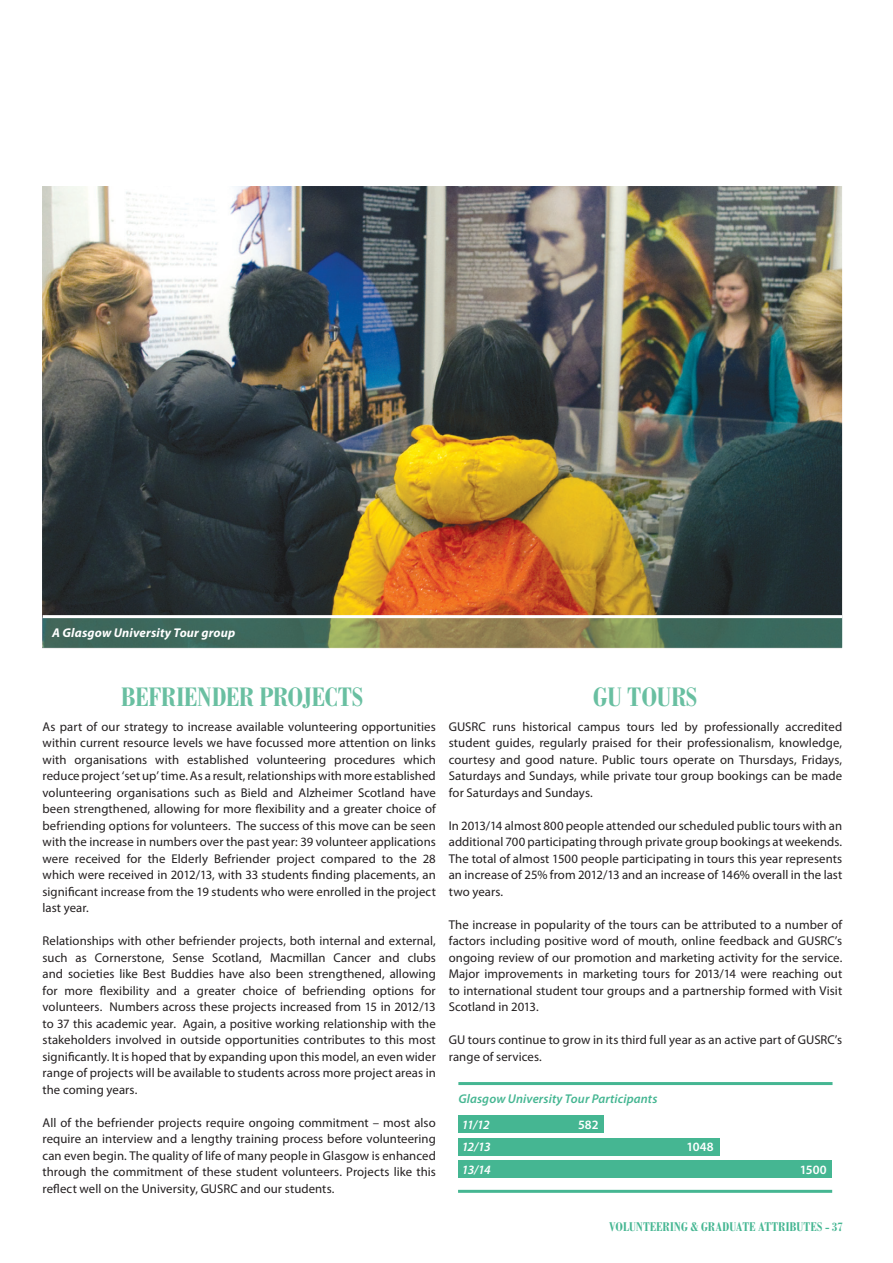
<style>
.page{position:relative;width:893px;height:1263px;background:#fff}
.page>*{position:absolute;margin:0;border:0;box-sizing:border-box;transform-origin:0 0}
.t1{font:700 condensed 28.5px "Bodoni Std";letter-spacing:.005em;color:#69bfa1}
.t2{font:700 condensed 13.5px "Bodoni Std";letter-spacing:.02em;color:#45b692}
.t3{font:12.75px/16.5px "Myriad Pro";letter-spacing:.005em;color:#231f20;text-align:justify}
.t4{font:italic 600 12.75px "Myriad Pro";letter-spacing:.01em;color:#45b692}
.t5{font:italic 700 12.75px "Myriad Pro";letter-spacing:.01em;color:#fff}
.t6{font:italic 600 12.75px/22.4px "Myriad Pro";letter-spacing:-.06em;color:#fff;text-align:justify}
.t7{font:600 12.75px "Myriad Pro";letter-spacing:.005em;color:#fff}
</style>
<div class="page">
<img style="left:42px;top:186px;width:800px;height:462px">
<hr style="left:458px;top:1190px;width:374px;height:3px;background:#45b692">
<hr style="left:458px;top:1082px;width:374px;height:3px;background:#45b692">
<div style="left:458px;top:1115px;width:145px;height:18px;background:#45b692"></div>
<div style="left:458px;top:1138px;width:261px;height:17px;background:#45b692"></div>
<div style="left:458px;top:1160px;width:374px;height:18px;background:#45b692"></div>
<img style="left:43px;top:618px;width:799px;height:30px">
<hr style="left:43px;top:615px;width:799px;height:3px;background:#fff">
<p class="t5" style="left:52px;top:625px;width:185px">A Glasgow University Tour group</p>
<h1 class="t1" style="left:121px;top:682px;width:243px">BEFRIENDER PROjECTS</h1>
<p class="t3" style="left:43px;top:718px;width:395px">As part of our strategy to increase available volunteering opportunities within current resource levels we have focussed more attention on links with organisations with established volunteering procedures which reduce project ‘set up’ time. As a result, relationships with more established volunteering organisations such as Bield and Alzheimer Scotland have been strengthened, allowing for more flexibility and a greater choice of befriending options for volunteers. The success of this move can be seen with the increase in numbers over the past year: 39 volunteer applications were received for the Elderly Befriender project compared to the 28 which were received in 2012/13, with 33 students finding placements, an significant increase from the 19 students who were enrolled in the project last year.</p>
<p class="t3" style="left:43px;top:932px;width:395px">Relationships with other befriender projects, both internal and external, such as Cornerstone, Sense Scotland, Macmillan Cancer and clubs and societies like Best Buddies have also been strengthened, allowing for more flexibility and a greater choice of befriending options for volunteers. Numbers across these projects increased from 15 in 2012/13 to 37 this academic year. Again, a positive working relationship with the stakeholders involved in outside opportunities contributes to this most significantly. It is hoped that by expanding upon this model, an even wider range of projects will be available to students across more project areas in the coming years.</p>
<p class="t3" style="left:43px;top:1114px;width:395px">All of the befriender projects require ongoing commitment – most also require an interview and a lengthy training process before volunteering can even begin. The quality of life of many people in Glasgow is enhanced through the commitment of these student volunteers. Projects like this reflect well on the University, GUSRC and our students.</p>
<h1 class="t1" style="left:593px;top:682px;width:106px">GU TOURS</h1>
<p class="t3" style="left:449px;top:718px;width:395px">GUSRC runs historical campus tours led by professionally accredited student guides, regularly praised for their professionalism, knowledge, courtesy and good nature. Public tours operate on Thursdays, Fridays, Saturdays and Sundays, while private tour group bookings can be made for Saturdays and Sundays.</p>
<p class="t3" style="left:449px;top:817px;width:395px">In 2013/14 almost 800 people attended our scheduled public tours with an additional 700 participating through private group bookings at weekends.<br>The total of almost 1500 people participating in tours this year represents an increase of 25% from 2012/13 and an increase of 146% overall in the last two years.</p>
<p class="t3" style="left:449px;top:916px;width:395px">The increase in popularity of the tours can be attributed to a number of factors including positive word of mouth, online feedback and GUSRC’s ongoing review of our promotion and marketing activity for the service.<br>Major improvements in marketing tours for 2013/14 were reaching out to international student tour groups and a partnership formed with Visit Scotland in 2013.</p>
<p class="t3" style="left:449px;top:1031px;width:395px">GU tours continue to grow in its third full year as an active part of GUSRC’s range of services.</p>
<p class="t4" style="left:458px;top:1091px;width:201px">Glasgow University Tour Participants</p>
<p class="t6" style="left:462px;top:1113px;width:31px">11/12<br>12/13<br>13/14</p>
<p class="t7" style="left:578px;top:1116px;width:22px">582</p>
<p class="t7" style="left:686px;top:1139px;width:29px">1048</p>
<p class="t7" style="left:800px;top:1161px;width:29px">1500</p>
<p class="t2" style="left:609px;top:1219px;width:235px">VOLUNTEERING &amp; GRADUATE ATTRIBUTES - 37</p>
</div>
